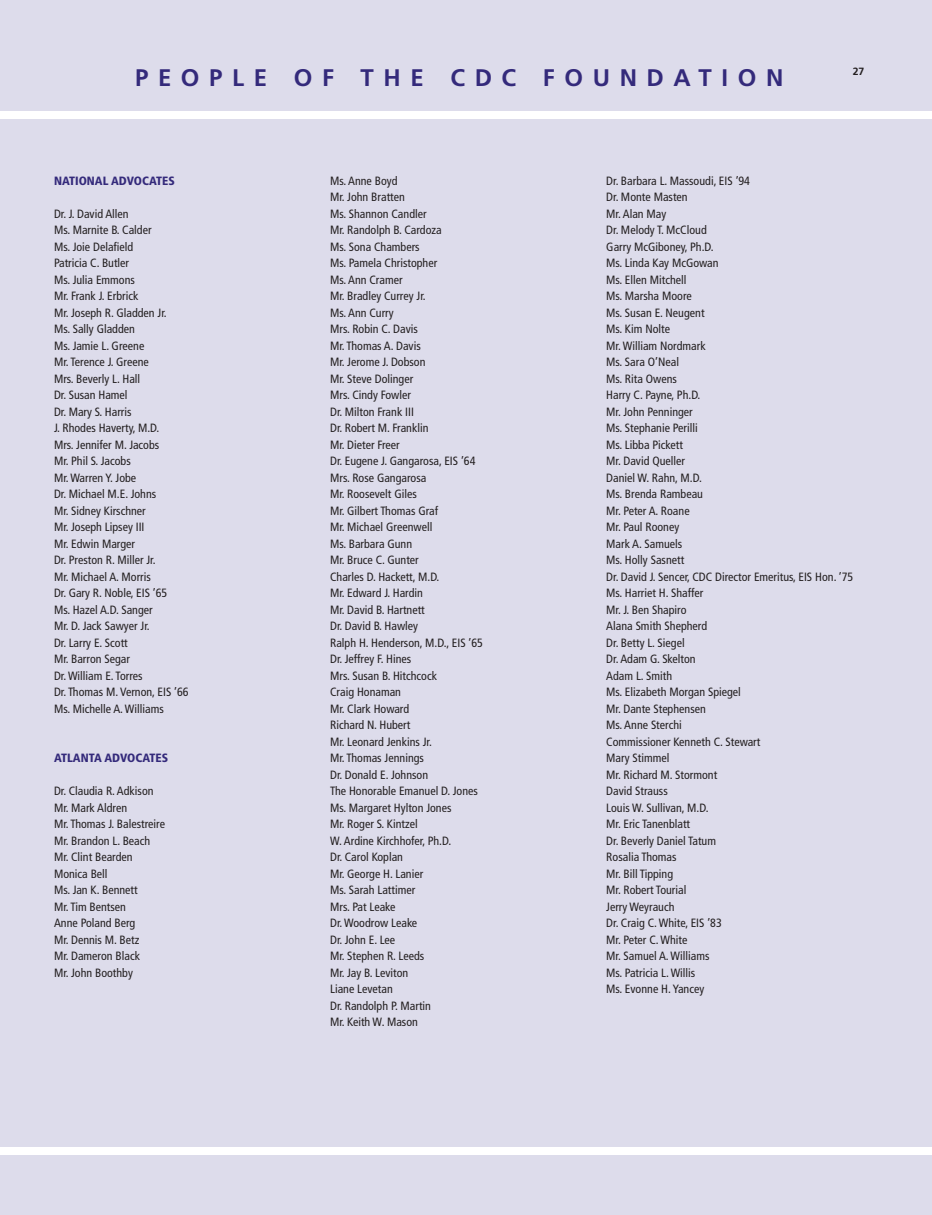
<style>
.page{position:relative;width:932px;height:1215px;background:#dddceb}
.page>*{position:absolute;margin:0;border:0;box-sizing:border-box;transform-origin:0 0}
.t1{font:700 24px "Frutiger LT Std";letter-spacing:.4em;color:#342a7b}
.t2{font:condensed 12px/16.5px "Frutiger LT Std";color:#231f20}
.t3{font:900 condensed 12px "Frutiger LT Std";color:#342a7b}
.t4{font:700 10.5px "Frutiger LT Std";color:#231f20}
</style>
<div class="page">
<div style="left:0;top:111px;width:932px;height:7px;background:#fff"></div>
<div style="left:0;top:1148px;width:932px;height:7px;background:#fff"></div>
<h1 class="t1" style="left:135px;top:63px;width:650px">PEOPLE OFT HE CDC FOUNDATION</h1>
<p class="t4" style="left:852px;top:66px;width:13px">27</p>
<p class="t3" style="left:54px;top:173px;width:73px">NATIONAL ADVOCATES</p>
<p class="t2" style="left:54px;top:205px;width:136px">Dr. J. David Allen<br>Ms. Marnite B. Calder<br>Ms. Joie Delafield<br>Patricia C. Butler<br>Ms. Julia Emmons<br>Mr. Frank J. Erbrick<br>Mr. Joseph R. Gladden Jr.<br>Ms. Sally Gladden<br>Ms. Jamie L. Greene<br>Mr. Terence J. Greene<br>Mrs. Beverly L. Hall<br>Dr. Susan Hamel<br>Dr. Mary S. Harris<br>J. Rhodes Haverty, M.D.<br>Mrs. Jennifer M. Jacobs<br>Mr. Phil S. Jacobs<br>Mr. Warren Y. Jobe<br>Dr. Michael M.E. Johns<br>Mr. Sidney Kirschner<br>Mr. Joseph Lipsey III<br>Mr. Edwin Marger<br>Dr. Preston R. Miller Jr.<br>Mr. Michael A. Morris<br>Dr. Gary R. Noble, EIS ’65<br>Ms. Hazel A.D. Sanger<br>Mr. D. Jack Sawyer Jr.<br>Dr. Larry E. Scott<br>Mr. Barron Segar<br>Dr. William E. Torres<br>Dr. Thomas M. Vernon, EIS ’66<br>Ms. Michelle A. Williams</p>
<p class="t3" style="left:54px;top:751px;width:67px">ATLANTA ADVOCATES</p>
<p class="t2" style="left:54px;top:783px;width:113px">Dr. Claudia R. Adkison<br>Mr. Mark Aldren<br>Mr. Thomas J. Balestreire<br>Mr. Brandon L. Beach<br>Mr. Clint Bearden<br>Monica Bell<br>Ms. Jan K. Bennett<br>Mr. Tim Bentsen<br>Anne Poland Berg<br>Mr. Dennis M. Betz<br>Mr. Dameron Black<br>Mr. John Boothby</p>
<p class="t2" style="left:330px;top:172px;width:154px">Ms. Anne Boyd<br>Mr. John Bratten<br>Ms. Shannon Candler<br>Mr. Randolph B. Cardoza<br>Ms. Sona Chambers<br>Ms. Pamela Christopher<br>Ms. Ann Cramer<br>Mr. Bradley Currey Jr.<br>Ms. Ann Curry<br>Mrs. Robin C. Davis<br>Mr. Thomas A. Davis<br>Mr. Jerome J. Dobson<br>Mr. Steve Dolinger<br>Mrs. Cindy Fowler<br>Dr. Milton Frank III<br>Dr. Robert M. Franklin<br>Mr. Dieter Freer<br>Dr. Eugene J. Gangarosa, EIS ’64<br>Mrs. Rose Gangarosa<br>Mr. Roosevelt Giles<br>Mr. Gilbert Thomas Graf<br>Mr. Michael Greenwell<br>Ms. Barbara Gunn<br>Mr. Bruce C. Gunter<br>Charles D. Hackett, M.D.<br>Mr. Edward J. Hardin<br>Mr. David B. Hartnett<br>Dr. David B. Hawley<br>Ralph H. Henderson, M.D., EIS ’65<br>Dr. Jeffrey F. Hines<br>Mrs. Susan B. Hitchcock<br>Craig Honaman<br>Mr. Clark Howard<br>Richard N. Hubert<br>Mr. Leonard Jenkins Jr.<br>Mr. Thomas Jennings<br>Dr. Donald E. Johnson<br>The Honorable Emanuel D. Jones<br>Ms. Margaret Hylton Jones<br>Mr. Roger S. Kintzel<br>W. Ardine Kirchhofer, Ph.D.<br>Dr. Carol Koplan<br>Mr. George H. Lanier<br>Ms. Sarah Lattimer<br>Mrs. Pat Leake<br>Dr. Woodrow Leake<br>Dr. John E. Lee<br>Mr. Stephen R. Leeds<br>Mr. Jay B. Leviton<br>Liane Levetan<br>Dr. Randolph P. Martin<br>Mr. Keith W. Mason</p>
<p class="t2" style="left:606px;top:172px;width:248px">Dr. Barbara L. Massoudi, EIS ’94<br>Dr. Monte Masten<br>Mr. Alan May<br>Dr. Melody T. McCloud<br>Garry McGiboney, Ph.D.<br>Ms. Linda Kay McGowan<br>Ms. Ellen Mitchell<br>Ms. Marsha Moore<br>Ms. Susan E. Neugent<br>Ms. Kim Nolte<br>Mr. William Nordmark<br>Ms. Sara O’Neal<br>Ms. Rita Owens<br>Harry C. Payne, Ph.D.<br>Mr. John Penninger<br>Ms. Stephanie Perilli<br>Ms. Libba Pickett<br>Mr. David Queller<br>Daniel W. Rahn, M.D.<br>Ms. Brenda Rambeau<br>Mr. Peter A. Roane<br>Mr. Paul Rooney<br>Mark A. Samuels<br>Ms. Holly Sasnett<br>Dr. David J. Sencer, CDC Director Emeritus, EIS Hon. ’75<br>Ms. Harriet H. Shaffer<br>Mr. J. Ben Shapiro<br>Alana Smith Shepherd<br>Dr. Betty L. Siegel<br>Dr. Adam G. Skelton<br>Adam L. Smith<br>Ms. Elizabeth Morgan Spiegel<br>Mr. Dante Stephensen<br>Ms. Anne Sterchi<br>Commissioner Kenneth C. Stewart<br>Mary Stimmel<br>Mr. Richard M. Stormont<br>David Strauss<br>Louis W. Sullivan, M.D.<br>Mr. Eric Tanenblatt<br>Dr. Beverly Daniel Tatum<br>Rosalia Thomas<br>Mr. Bill Tipping<br>Mr. Robert Tourial<br>Jerry Weyrauch<br>Dr. Craig C. White, EIS ’83<br>Mr. Peter C. White<br>Mr. Samuel A. Williams<br>Ms. Patricia L. Willis<br>Ms. Evonne H. Yancey</p>
</div>
